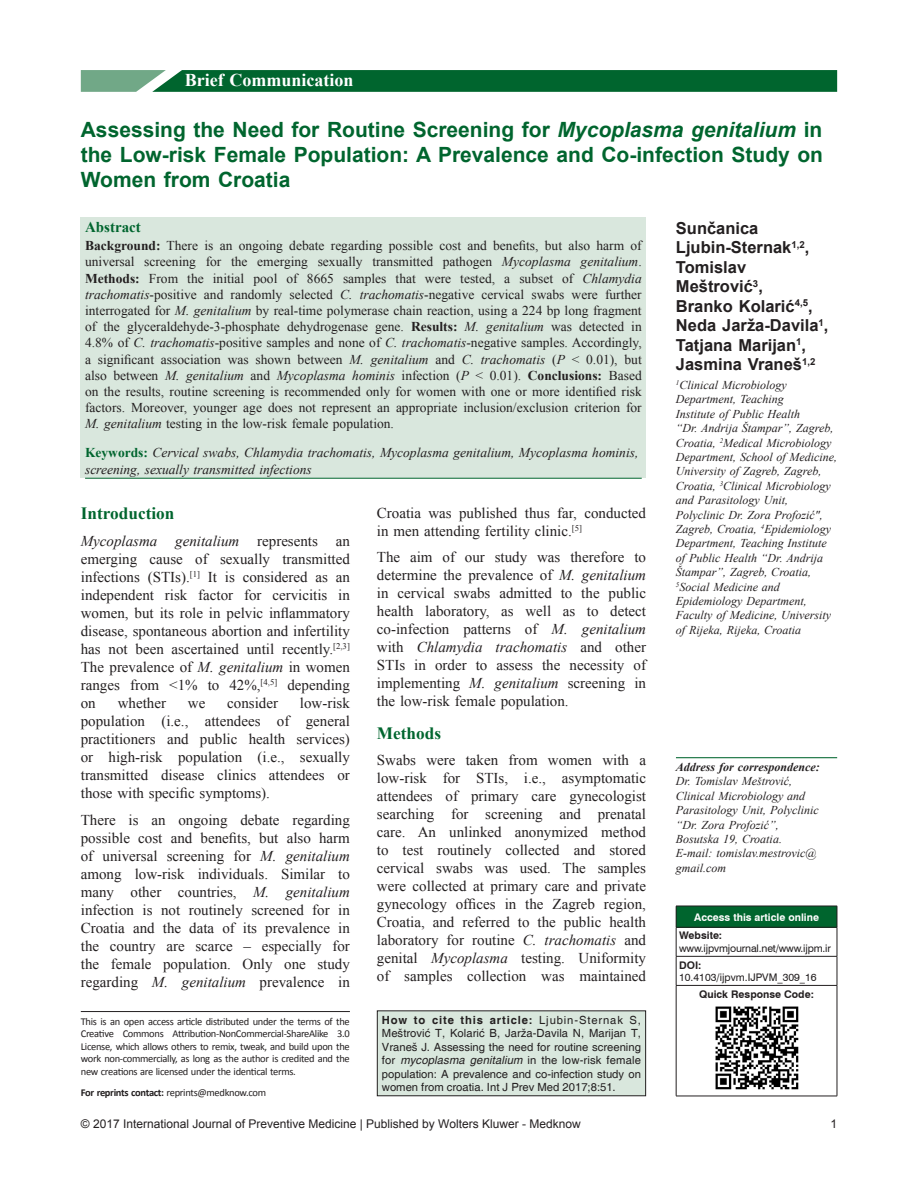
<style>
.page{position:relative;width:918px;height:1188px;background:#fff}
.page>*{position:absolute;margin:0;border:0;box-sizing:border-box;transform-origin:0 0}
.AT{font:700 21px/25.2px "Arial";color:#00652e;text-align:justify}
.AH{font:700 18px "Times New Roman";color:#fff}
.t1{font:700 17.25px "Times New Roman";color:#00652e}
.AU{font:700 16.5px/19.5px "Arial";color:#231f20}
.TX{font:15px/18px "Times New Roman";color:#231f20;text-align:justify}
.ABSH{font:700 15px "Times New Roman";color:#00652e}
.ABS{font:13.5px/16.2px "Times New Roman";color:#231f20;text-align:justify}
.KWD{font:italic 13.5px/16.2px "Times New Roman";color:#231f20}
.AFF{font:italic 12px/14.4px "Times New Roman";color:#231f20}
.ADD{font:italic 12px/14.4px "Times New Roman";color:#231f20}
.t2{font:12px "Arial";color:#231f20}
.HTC{font:11.25px/13.5px "Helvetica";color:#231f20;text-align:justify}
.TX-2{font:10.5px/12.6px "Calibri";letter-spacing:-.03em;color:#231f20;text-align:justify}
.Website{font:10.5px/12.6px "Swiss 721 BT";letter-spacing:-.015em;color:#231f20}
.DOI{font:10.5px/12.6px "Swiss 721 BT";color:#231f20}
.ATAO{font:700 10.5px "Swiss 721 BT";color:#fff}
.QRC{font:700 10.5px "Swiss 721 BT";color:#231f20}
.s1{font-style:italic}
.s2{font-weight:700}
.s3{font-weight:700;font-style:normal;color:#00652e}
</style>
<div class="page">
<hr style="left:676px;top:757px;width:161px;height:1px;background:#00652e">
<div style="left:81px;top:218px;width:565px;height:260px;background:#d9e7dd"></div>
<hr style="left:85px;top:478px;width:557px;height:1px;background:#00652e">
<svg style="left:81px;top:70px;width:756px;height:22px"></svg>
<div style="left:676px;top:906px;width:161px;height:21px;background:#00652e"></div>
<hr style="left:676px;top:927px;width:161px;height:1px;background:#231f20">
<hr style="left:676px;top:956px;width:161px;height:1px;background:#231f20">
<hr style="left:676px;top:985px;width:161px;height:1px;background:#231f20">
<hr style="left:676px;top:906px;width:161px;height:1px;background:#231f20">
<svg style="left:676px;top:906px;width:1px;height:79px"></svg>
<svg style="left:837px;top:906px;width:1px;height:79px"></svg>
<hr style="left:676px;top:986px;width:1px;height:110px;background:#231f20">
<hr style="left:837px;top:986px;width:1px;height:110px;background:#231f20">
<hr style="left:676px;top:1096px;width:161px;height:1px;background:#231f20">
<img style="left:715px;top:1006px;width:84px;height:84px">
<div style="left:377px;top:1011px;width:269px;height:85px;background:#d9e7dd"></div>
<div style="left:377px;top:1010px;width:269px;height:86px;border:1px solid #231f20"></div>
<hr style="left:81px;top:1011px;width:269px;height:1px;background:#231f20">
<p class="AH" style="left:185px;top:67px;width:170px">Brief Communication</p>
<p class="AT" style="left:81px;top:118px;width:744px">Assessing the Need for Routine Screening for <span class="s1">Mycoplasma genitalium</span> in the Low‑risk Female Population: A Prevalence and Co‑infection Study on Women from Croatia</p>
<p class="ABSH" style="left:85px;top:216px;width:57px">Abstract</p>
<p class="ABS" style="left:85px;top:237px;width:558px"><span class="s2">Background:</span> There is an ongoing debate regarding possible cost and benefits, but also harm of universal screening for the emerging sexually transmitted pathogen <span class="s1">Mycoplasma genitalium</span>.<br><span class="s2">Methods:</span> From the initial pool of 8665 samples that were tested, a subset of <span class="s1">Chlamydia trachomatis</span>‑positive and randomly selected <span class="s1">C. trachomatis</span>‑negative cervical swabs were further interrogated for <span class="s1">M. genitalium</span> by real‑time polymerase chain reaction, using a 224 bp long fragment of the glyceraldehyde‑3‑phosphate dehydrogenase gene. <span class="s2">Results:</span> <span class="s1">M. genitalium</span> was detected in 4.8% of <span class="s1">C. trachomatis</span>‑positive samples and none of <span class="s1">C. trachomatis</span>‑negative samples. Accordingly, a significant association was shown between <span class="s1">M. genitalium</span> and <span class="s1">C. trachomatis</span> (<span class="s1">P</span> &lt; 0.01), but also between <span class="s1">M. genitalium</span> and <span class="s1">Mycoplasma hominis</span> infection (<span class="s1">P</span> &lt; 0.01). <span class="s2">Conclusions:</span> Based on the results, routine screening is recommended only for women with one or more identified risk factors. Moreover, younger age does not represent an appropriate inclusion/exclusion criterion for <span class="s1">M. genitalium</span> testing in the low‑risk female population.</p>
<p class="KWD" style="left:85px;top:444px;width:555px"><span class="s3">Keywords:</span> Cervical swabs, Chlamydia trachomatis, Mycoplasma genitalium, Mycoplasma hominis, screening, sexually transmitted infections</p>
<h1 class="t1" style="left:81px;top:501px;width:95px">Introduction</h1>
<p class="TX" style="left:81px;top:532px;width:271px"><span class="s1">Mycoplasma genitalium</span> represents an emerging cause of sexually transmitted infections (STIs).<sup>[1]</sup> It is considered as an independent risk factor for cervicitis in women, but its role in pelvic inflammatory disease, spontaneous abortion and infertility has not been ascertained until recently.<sup>[2,3] </sup>The prevalence of <span class="s1">M. genitalium</span> in women ranges from &lt;1% to 42%,<sup>[4,5]</sup> depending on</p>
<p class="TX" style="left:81px;top:694px;width:271px;text-indent:219px">low‑risk population (i.e., attendees of general practitioners and public health services) or high‑risk population (i.e., sexually transmitted disease clinics attendees or those with specific symptoms).</p>
<p class="TX" style="left:81px;top:811px;width:271px">There is an ongoing debate regarding possible cost and benefits, but also harm of universal screening for <span class="s1">M. genitalium </span>among low‑risk individuals. Similar to many other countries, <span class="s1">M. genitalium </span>infection is not routinely screened for in Croatia and the data of its prevalence in the country are scarce – especially for the female population. Only one study regarding <span class="s1">M. genitalium</span> prevalence in</p>
<p class="TX" style="left:118px;top:694px;width:50px">whether</p>
<p class="TX" style="left:188px;top:694px;width:19px">we</p>
<p class="TX" style="left:227px;top:694px;width:52px">consider</p>
<p class="TX-2" style="left:81px;top:1015px;width:271px">This is an open access article distributed under the terms of the Creative Commons Attribution‑NonCommercial‑ShareAlike 3.0<br>License, which allows others to remix, tweak, and build upon the work non‑commercially, as long as the author is credited and the new creations are licensed under the identical terms.</p>
<p class="TX-2" style="left:81px;top:1086px;width:187px"><span class="s2">For reprints contact:</span> reprints@medknow.com</p>
<p class="TX" style="left:377px;top:504px;width:271px">Croatia was published thus far, conducted in men attending fertility clinic.<sup>[5]</sup></p>
<p class="TX" style="left:377px;top:548px;width:271px">The aim of our study was therefore to determine the prevalence of <span class="s1">M. genitalium </span>in cervical swabs admitted to the public health laboratory, as well as to detect co‑infection patterns of <span class="s1">M. genitalium </span>with <span class="s1">Chlamydia trachomatis</span> and other STIs in order to assess the necessity of implementing <span class="s1">M. genitalium</span> screening in the low‑risk female population.</p>
<h1 class="t1" style="left:377px;top:721px;width:66px">Methods</h1>
<p class="TX" style="left:377px;top:751px;width:271px">Swabs were taken from women with a low‑risk for STIs, i.e., asymptomatic attendees of primary care gynecologist searching for screening and prenatal care. An unlinked anonymized method to test routinely collected and stored cervical swabs was used. The samples were collected at primary care and private gynecology offices in the Zagreb region, Croatia, and referred to the public health laboratory for routine <span class="s1">C. trachomatis</span> and genital <span class="s1">Mycoplasma</span> testing. Uniformity of samples collection was maintained</p>
<p class="HTC" style="left:382px;top:1013px;width:261px"><span class="s2">How to cite this article:</span> Ljubin-Sternak S, Meštrović T, Kolarić B, Jarža-Davila N, Marijan T, Vraneš J. Assessing the need for routine screening for <span class="s1">mycoplasma genitalium</span> in the low-risk female population: A prevalence and co-infection study on women from croatia. Int J Prev Med 2017;8:51.</p>
<p class="AU" style="left:676px;top:219px;width:154px">Sunčanica<br>Ljubin‑Sternak<sup>1,2</sup>,<br>Tomislav<br>Meštrović<sup>3</sup>,<br>Branko Kolarić<sup>4,5</sup>,<br>Neda Jarža‑Davila<sup>1</sup>,<br>Tatjana Marijan<sup>1</sup>,<br>Jasmina Vraneš<sup>1,2</sup></p>
<p class="AFF" style="left:676px;top:377px;width:163px"><sup>1</sup>Clinical Microbiology<br>Department, Teaching<br>Institute of Public Health<br>“Dr. Andrija Štampar”, Zagreb,<br>Croatia, <sup>2</sup>Medical Microbiology<br>Department, School of Medicine,<br>University of Zagreb, Zagreb,<br>Croatia, <sup>3</sup>Clinical Microbiology and Parasitology Unit,<br>Polyclinic Dr. Zora Profozić",<br>Zagreb, Croatia, <sup>4</sup>Epidemiology<br>Department, Teaching Institute of Public Health “Dr. Andrija<br>Štampar”, Zagreb, Croatia,<br><sup>5</sup>Social Medicine and<br>Epidemiology Department,<br>Faculty of Medicine, University of Rijeka, Rijeka, Croatia</p>
<p class="ADD" style="left:676px;top:759px;width:145px"><span class="s2">Address for correspondence:<br></span>Dr. Tomislav Meštrović,<br>Clinical Microbiology and<br>Parasitology Unit, Polyclinic “Dr. Zora Profozić”,<br>Bosutska 19, Croatia.<br>E‑mail: tomislav.mestrovic@ gmail.com</p>
<p class="ATAO" style="left:694px;top:911px;width:126px">Access this article online</p>
<p class="Website" style="left:679px;top:929px;width:153px"><span class="s2">Website: </span>www.ijpvmjournal.net/www.ijpm.ir</p>
<p class="DOI" style="left:679px;top:958px;width:139px"><span class="s2">DOI:<br></span>10.4103/ijpvm.IJPVM_309_16</p>
<p class="QRC" style="left:699px;top:988px;width:116px">Quick Response Code:</p>
<p class="t2" style="left:81px;top:1116px;width:501px">© 2017 International Journal of Preventive Medicine | Published by Wolters Kluwer - Medknow</p>
<p class="t2" style="left:830px;top:1116px;width:8px">1</p>
</div>
